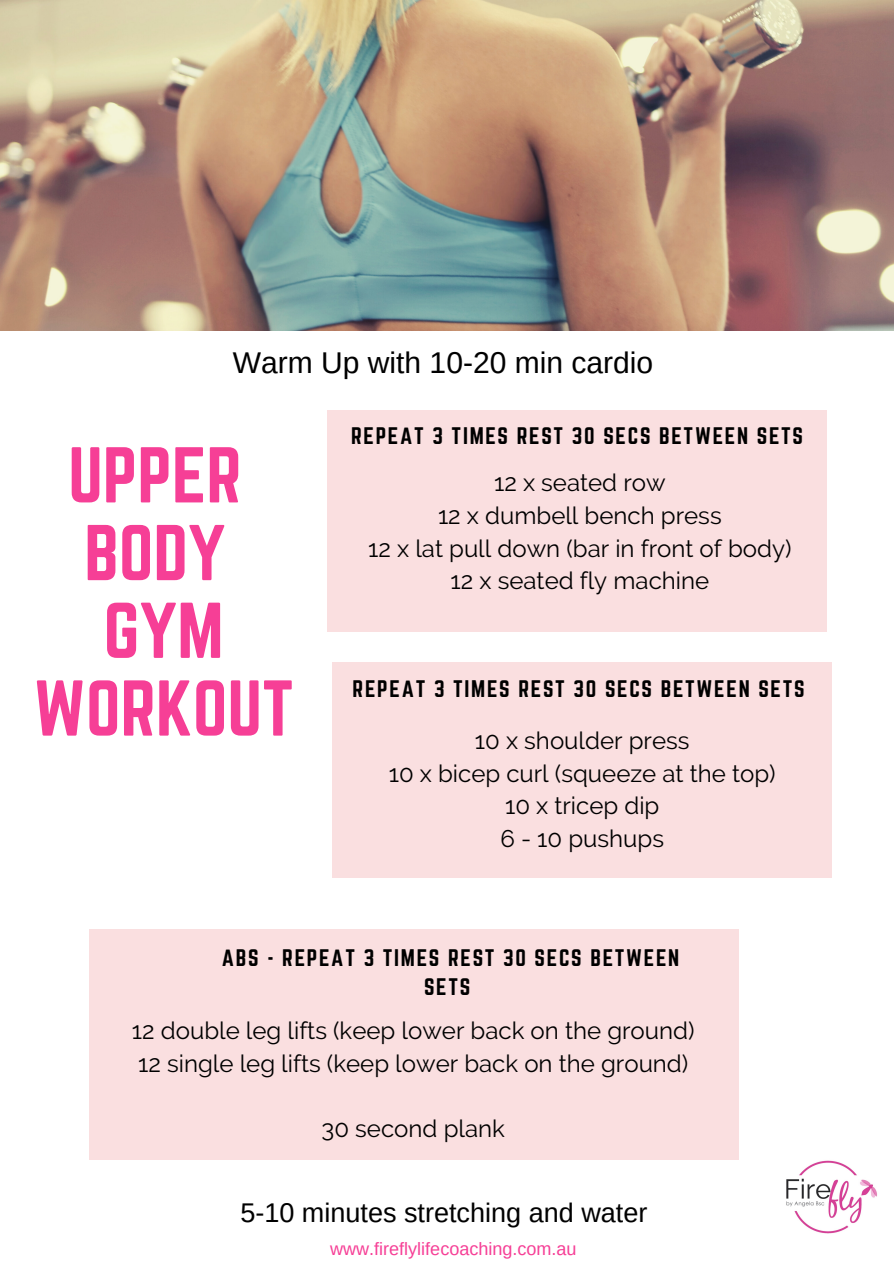
<style>
.page{position:relative;width:894px;height:1264px;background:#fff}
.page>*{position:absolute;margin:0;border:0;box-sizing:border-box;transform-origin:0 0}
.t1{font:69px/77.7px "Norwester";color:#f63f96;text-align:center}
.t2{font:30px "Arimo";color:#000}
.t3{font:27px "Arimo";color:#000}
.t4{font:24px/32.7px "Raleway";color:#000;text-align:center}
.t5{font:21px/29.2px "Norwester";letter-spacing:.08em;color:#000;text-align:center}
.t6{font:18px "Arimo";color:#f63f96}
</style>
<div class="page">
<div style="left:327px;top:410px;width:499px;height:222px;background:#fadfe0"></div>
<img style="left:0;top:0;width:893px;height:330px">
<div style="left:332px;top:662px;width:499px;height:215px;background:#fadfe0"></div>
<div style="left:89px;top:928px;width:649px;height:231px;background:#fadfe0"></div>
<img style="left:786px;top:1160px;width:91px;height:74px">
<p class="t2" style="left:232px;top:346px;width:422px">Warm Up with 10-20 min cardio</p>
<h1 class="t1" style="left:33px;top:439px;width:262px">UPPER<br>BODY<br>GYM<br>WORKOUT</h1>
<p class="t5" style="left:351px;top:422px;width:453px">REPEAT 3 TIMES REST 30 SECS BETWEEN SETS</p>
<p class="t4" style="left:368px;top:466px;width:424px">12 x seated row<br>12 x dumbell bench press<br>12 x lat pull down (bar in front of body)<br>12 x seated fly machine</p>
<p class="t5" style="left:352px;top:674px;width:453px">REPEAT 3 TIMES REST 30 SECS BETWEEN SETS</p>
<p class="t4" style="left:388px;top:724px;width:388px">10 x shoulder press<br>10 x bicep curl (squeeze at the top)<br>10 x tricep dip<br>6 - 10 pushups</p>
<p class="t5" style="left:222px;top:944px;width:459px">ABS - REPEAT 3 TIMES REST 30 SECS BETWEEN<br>SETS</p>
<p class="t4" style="left:132px;top:1014px;width:564px;text-align:left">12 double leg lifts (keep lower back on the ground)<br>12 single leg lifts (keep lower back on the ground)</p>
<p class="t4" style="left:321px;top:1112px;width:185px">30 second plank</p>
<p class="t3" style="left:240px;top:1197px;width:408px">5-10 minutes stretching and water</p>
<p class="t6" style="left:330px;top:1238px;width:248px">www.fireflylifecoaching.com.au</p>
</div>
